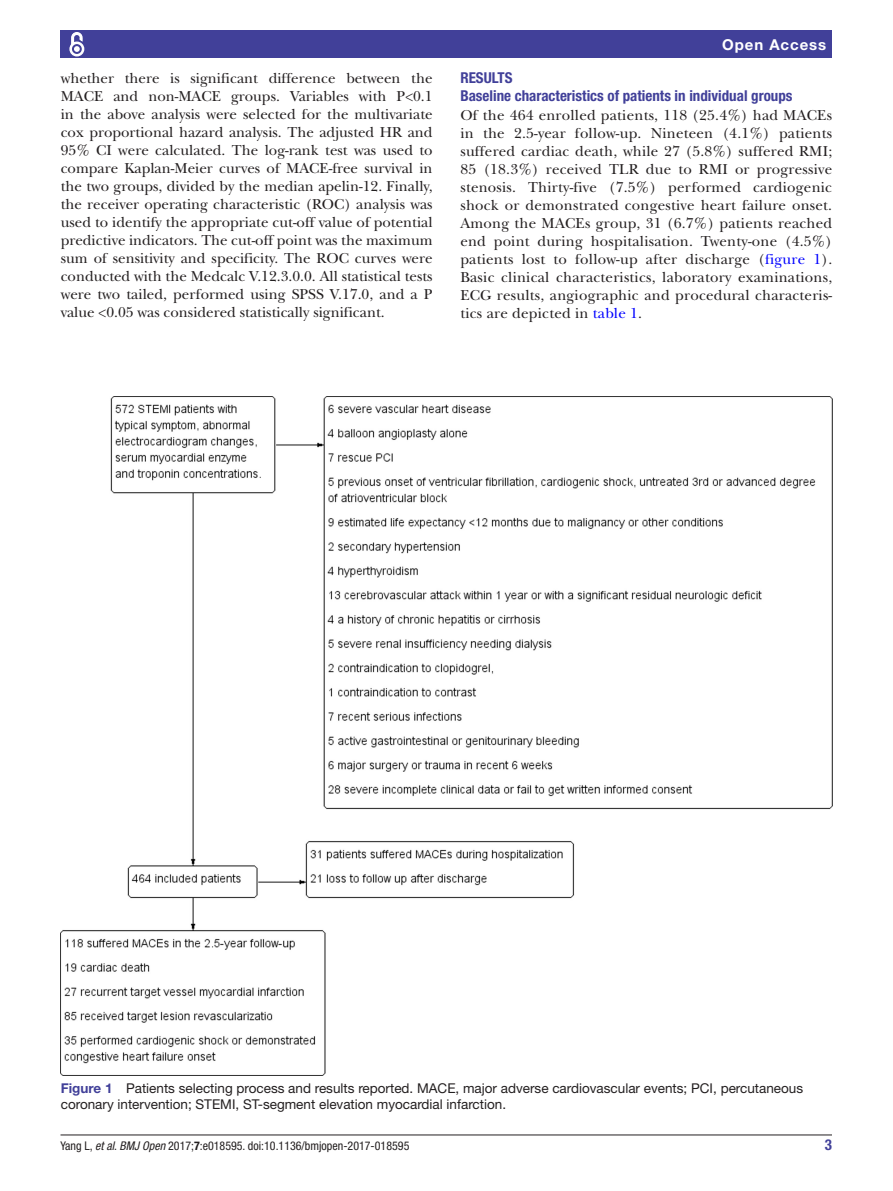
<style>
.page{position:relative;width:893px;height:1191px;background:#fff}
.page>*{position:absolute;margin:0;border:0;box-sizing:border-box;transform-origin:0 0}
.t1{font:15px/18px "New Baskerville";letter-spacing:.005em;color:#231f20;text-align:justify}
.t2{font:700 condensed 15px/18px "Helvetica Neue LT Std";color:#414099}
.t3{font:700 15px "Helvetica Neue LT Std";letter-spacing:.065em;color:#fff}
.t4{font:13.5px/16.2px "Helvetica Neue LT Std";color:#231f20}
.t5{font:condensed 12px "Helvetica Neue LT Std";color:#231f20}
.s1{color:#00f}
.s2{font-weight:700;color:#414099}
.s3{font-style:italic}
.s4{font-weight:700}
</style>
<div class="page">
<hr style="left:61px;top:1134px;width:771px;height:1px;background:#231f20">
<div style="left:61px;top:31px;width:771px;height:27px;background:#414099"></div>
<svg style="left:69px;top:32px;width:16px;height:25px"></svg>
<img style="left:61px;top:397px;width:771px;height:678px">
<p class="t3" style="left:722px;top:35px;width:106px">Open Access</p>
<p class="t1" style="left:61px;top:69px;width:373px">whether there is significant difference between the MACE and non-MACE groups. Variables with P&lt;0.1 in the above analysis were selected for the multivariate cox proportional hazard analysis. The adjusted HR and 95% CI were calculated. The log-rank test was used to compare Kaplan-Meier curves of MACE-free survival in the two groups, divided by the median apelin-12. Finally, the receiver operating characteristic (ROC) analysis was used to identify the appropriate cut-off value of potential predictive indicators. The cut-off point was the maximum sum of sensitivity and specificity. The ROC curves were conducted with the Medcalc V.12.3.0.0. All statistical tests were two tailed, performed using SPSS V.17.0, and a P value &lt;0.05 was considered statistically significant.</p>
<p class="t2" style="left:460px;top:69px;width:334px">Results<br>Baseline characteristics of patients in individual groups</p>
<p class="t1" style="left:460px;top:106px;width:373px">Of the 464 enrolled patients, 118 (25.4%) had MACEs in the 2.5-year follow-up. Nineteen (4.1%) patients suffered cardiac death, while 27 (5.8%) suffered RMI; 85 (18.3%) received TLR due to RMI or progressive stenosis. Thirty-five (7.5%) performed cardiogenic shock or demonstrated congestive heart failure onset.<br>Among the MACEs group, 31 (6.7%) patients reached end point during hospitalisation. Twenty-one (4.5%) patients lost to follow-up after discharge (<span class="s1">figure 1</span>).<br>Basic clinical characteristics, laboratory examinations, ECG results, angiographic and procedural characteris&shy;tics are depicted in <span class="s1">table 1</span>.</p>
<p class="t4" style="left:61px;top:1080px;width:744px"><span class="s2">Figure 1</span> Patients selecting process and results reported. MACE, major adverse cardiovascular events; PCI, percutaneous coronary intervention; STEMI, ST-segment elevation myocardial infarction.</p>
<p class="t5" style="left:61px;top:1138px;width:350px">Yang L, <span class="s3">et al</span>. <span class="s3">BMJ Open</span> 2017;<span class="s4">7</span>:e018595. doi:10.1136/bmjopen-2017-018595</p>
<p class="t2" style="left:825px;top:1135px;width:9px">3</p>
</div>
